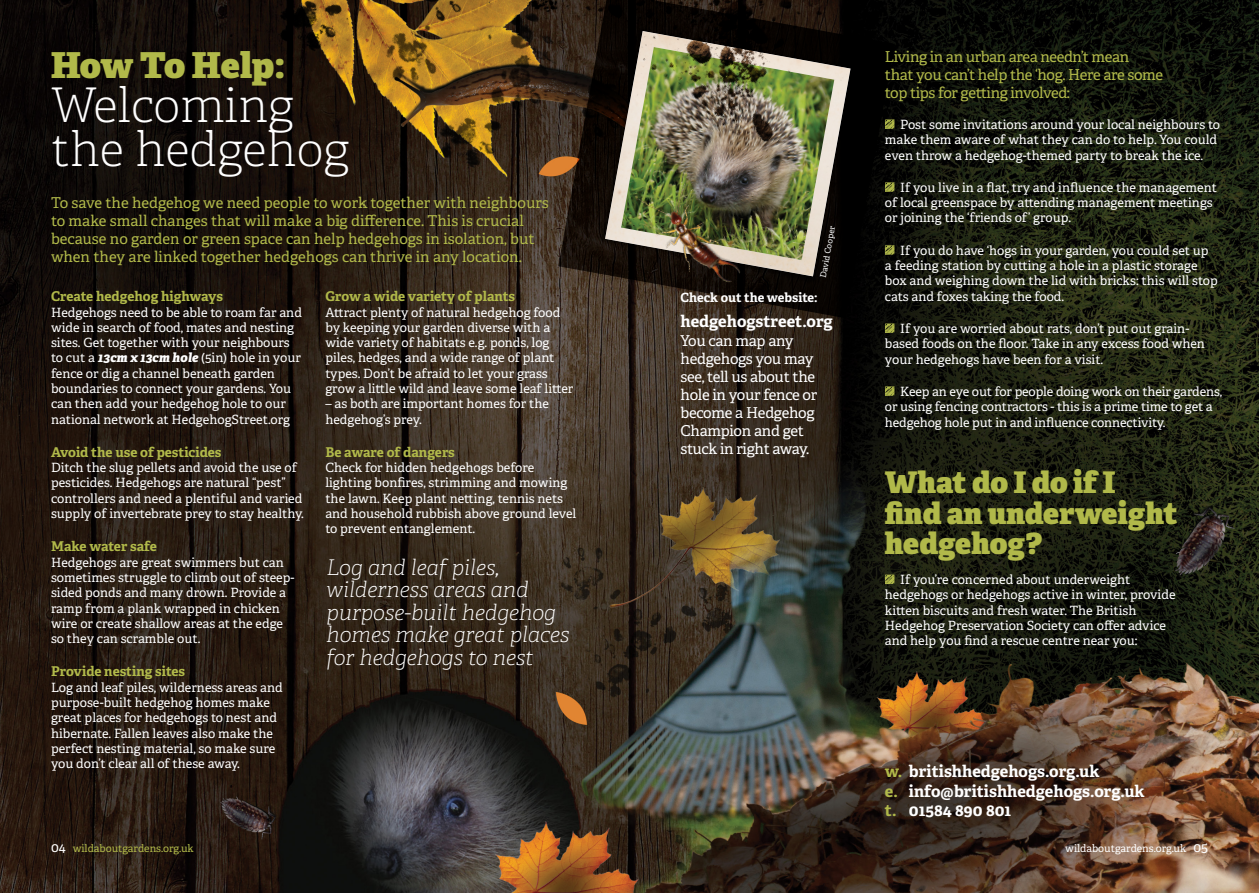
<style>
.page{position:relative;width:1259px;height:893px;background:#fff}
.page>*{position:absolute;margin:0;border:0;box-sizing:border-box;transform-origin:0 0}
.t1{font:100 47.7px/44px "Adelle";color:#fff}
.t2{font:800 35.7px "Adelle";letter-spacing:-.02em;color:#b1b94a}
.t3{font:800 29.85px/30px "Adelle";color:#b1b94a}
.t4{font:italic 100 21.6px/22.5px "Adelle";color:#fff}
.t5{font:700 16.35px/19.5px "Adelle";color:#fff}
.t6{font:15px/18px "Adelle";color:#b1b94a}
.t7{font:15px/18px "Adelle";letter-spacing:-.02em;color:#fff}
.t8{font:15px/18px "Adelle";letter-spacing:-.025em;color:#b1b94a}
.t9{font:700 13.5px "Adelle";letter-spacing:-.005em;color:#b1b94a}
.t10{font:12.75px/15.3px "Adelle";color:#fff}
.t11{font:700 12.75px "Adelle";color:#fff}
.t12{font:10.5px "Adelle";color:#b1b94a}
.t13{font:10.5px "Adelle";color:#fff}
.t14{font:8.25px "Adelle";color:#fff}
.s1{font-weight:800;font-style:italic}
.s2{font-size:13.5px;color:#fff}
.s3{color:#b1b94a}
.s4{font-size:13.5px}
</style>
<div class="page">
<img style="left:0;top:0;width:1259px;height:893px">
<img style="left:558px;top:187px;width:337px;height:131px">
<img style="left:801px;top:187px;width:49px;height:89px">
<img style="left:801px;top:187px;width:33px;height:73px">
<img style="left:591px;top:187px;width:210px;height:145px">
<svg style="left:885px;top:187px;width:10px;height:6px"></svg>
<svg style="left:885px;top:245px;width:10px;height:11px"></svg>
<svg style="left:885px;top:323px;width:10px;height:11px"></svg>
<svg style="left:885px;top:386px;width:10px;height:11px"></svg>
<svg style="left:885px;top:575px;width:10px;height:10px"></svg>
<img style="left:338px;top:140px;width:321px;height:117px">
<img style="left:210px;top:0;width:164px;height:140px">
<img style="left:374px;top:0;width:556px;height:187px">
<p class="t2" style="left:51px;top:42px;width:236px">How To Help:</p>
<p class="t1" style="left:51px;top:84px;width:299px">Welcoming the hedgehog</p>
<p class="t6" style="left:51px;top:194px;width:499px">To save the hedgehog we need people to work together with neighbours to make small changes that will make a big difference. This is crucial because no garden or green space can help hedgehogs in isolation, but when they are linked together hedgehogs can thrive in any location.</p>
<p class="t9" style="left:51px;top:288px;width:173px">Create hedgehog highways</p>
<p class="t10" style="left:51px;top:305px;width:252px">Hedgehogs need to be able to roam far and wide in search of food, mates and nesting sites. Get together with your neighbours to cut a <span class="s1">13cm x 13cm hole</span> (5in) hole in your fence or dig a channel beneath garden boundaries to connect your gardens. You can then add your hedgehog hole to our national network at HedgehogStreet.org</p>
<p class="t9" style="left:51px;top:443px;width:172px">Avoid the use of pesticides</p>
<p class="t10" style="left:51px;top:460px;width:254px">Ditch the slug pellets and avoid the use of pesticides. Hedgehogs are natural “pest” controllers and need a plentiful and varied supply of invertebrate prey to stay healthy.</p>
<p class="t9" style="left:51px;top:538px;width:107px">Make water safe</p>
<p class="t10" style="left:51px;top:555px;width:245px">Hedgehogs are great swimmers but can sometimes struggle to climb out of steep&shy;sided ponds and many drown. Provide a ramp from a plank wrapped in chicken wire or create shallow areas at the edge so they can scramble out.</p>
<p class="t9" style="left:51px;top:663px;width:136px">Provide nesting sites</p>
<p class="t10" style="left:51px;top:680px;width:233px">Log and leaf piles, wilderness areas and purpose-built hedgehog homes make great places for hedgehogs to nest and hibernate. Fallen leaves also make the perfect nesting material, so make sure you don’t clear all of these away.</p>
<p class="t9" style="left:325px;top:288px;width:191px">Grow a wide variety of plants</p>
<p class="t10" style="left:325px;top:305px;width:249px">Attract plenty of natural hedgehog food by keeping your garden diverse with a wide variety of habitats e.g. ponds, log piles, hedges, and a wide range of plant types. Don’t be afraid to let your grass grow a little wild and leave some leaf litter</p>
<p class="t10" style="left:325px;top:396px;width:225px">– as both are important homes for the hedgehog’s prey.</p>
<p class="t9" style="left:325px;top:443px;width:131px">Be aware of dangers</p>
<p class="t10" style="left:325px;top:460px;width:252px">Check for hidden hedgehogs before lighting bonfires, strimming and mowing the lawn. Keep plant netting, tennis nets and household rubbish above ground level to prevent entanglement.</p>
<p class="t4" style="left:326px;top:556px;width:245px">Log and leaf piles, wilderness areas and purpose-built hedgehog homes make great places for hedgehogs to nest</p>
<p class="t12" style="left:51px;top:842px;width:144px"><span class="s2">04</span> wildaboutgardens.org.uk</p>
<p class="t14" style="left:818px;top:277px;width:54px;rotate:-80deg">David Cooper</p>
<p class="t11" style="left:680px;top:290px;width:139px">Check out the website:</p>
<p class="t5" style="left:680px;top:312px;width:154px">hedgehogstreet.org</p>
<p class="t7" style="left:680px;top:332px;width:138px">You can map any hedgehogs you may see, tell us about the hole in your fence or become a Hedgehog<br>Champion and get stuck in right away.</p>
<p class="t8" style="left:885px;top:48px;width:280px">Living in an urban area needn’t mean<br>that you can’t help the ‘hog. Here are some top tips for getting involved:</p>
<p class="t10" style="left:885px;top:117px;width:337px;text-indent:15px">Post some invitations around your local neighbours to make them aware of what they can do to help. You could even throw a hedgehog-themed party to break the ice.</p>
<p class="t10" style="left:885px;top:180px;width:333px;text-indent:15px">If you live in a flat, try and influence the management of local greenspace by attending management meetings or joining the ‘friends of’ group.</p>
<p class="t10" style="left:885px;top:243px;width:334px;text-indent:15px">If you do have ‘hogs in your garden, you could set up a feeding station by cutting a hole in a plastic storage box and weighing down the lid with bricks: this will stop cats and foxes taking the food.</p>
<p class="t10" style="left:885px;top:321px;width:321px;text-indent:15px">If you are worried about rats, don’t put out grain&shy;based foods on the floor. Take in any excess food when your hedgehogs have been for a visit.</p>
<p class="t10" style="left:885px;top:384px;width:339px;text-indent:15px">Keep an eye out for people doing work on their gardens, or using fencing contractors - this is a prime time to get a hedgehog hole put in and influence connectivity.</p>
<p class="t3" style="left:885px;top:468px;width:294px">What do I do if I find an underweight hedgehog?</p>
<p class="t10" style="left:885px;top:572px;width:292px;text-indent:15px">If you’re concerned about underweight hedgehogs or hedgehogs active in winter, provide kitten biscuits and fresh water. The British Hedgehog Preservation Society can offer advice and help you find a rescue centre near you:</p>
<p class="t5" style="left:885px;top:762px;width:261px"><span class="s3">w.</span> britishhedgehogs.org.uk<br><span class="s3">e.</span> info@britishhedgehogs.org.uk <span class="s3">t.</span> 01584 890 801</p>
<p class="t13" style="left:1065px;top:842px;width:144px">wildaboutgardens.org.uk <span class="s4">05</span></p>
</div>
